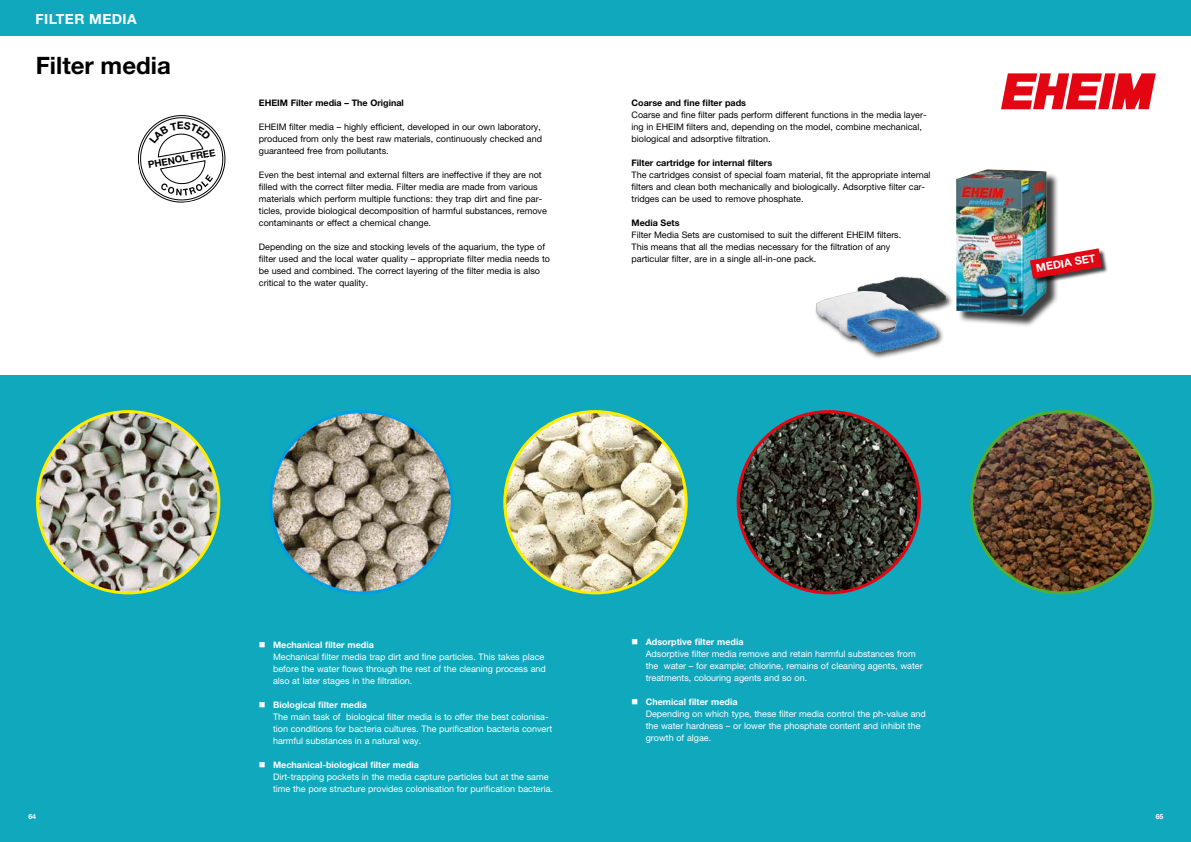
<style>
.page{position:relative;width:1191px;height:842px;background:#fff}
.page>*{position:absolute;margin:0;border:0;box-sizing:border-box;transform-origin:0 0}
.t1{font:700 24px "Helvetica Neue LT Pro";color:#000}
.t2{font:700 14px "Helvetica Neue LT Pro";letter-spacing:.03em;color:#fff}
.t3{font:700 10.9px "Helvetica Neue LT Pro";color:#fff}
.t4{font:700 9.7px "Helvetica Neue LT Pro";color:#000}
.t5{font:9px/12px "Helvetica Neue LT Pro";color:#000}
.t6{font:9px/12px "Helvetica Neue LT Pro";color:#fff}
.t7{font:700 9px "Helvetica Neue LT Pro";color:#000}
.t8{font:700 7px "Helvetica Neue LT Pro";color:#fff}
.s1{font-weight:700}
</style>
<div class="page">
<div style="left:0;top:0;width:1191px;height:36px;background:#0fa8bd"></div>
<div style="left:0;top:375px;width:1191px;height:467px;background:#0fa8bd"></div>
<div style="left:957px;top:171px;width:101px;height:157px;background:#000;opacity:.75"></div>
<img style="left:956px;top:169px;width:90px;height:147px">
<div style="left:855px;top:275px;width:99px;height:47px;background:#000;opacity:.75"></div>
<svg style="left:891px;top:277px;width:9px;height:3px"></svg>
<div style="left:814px;top:289px;width:104px;height:56px;background:#000;opacity:.75"></div>
<img style="left:816px;top:291px;width:94px;height:46px">
<div style="left:845px;top:307px;width:100px;height:53px;background:#000;opacity:.75"></div>
<img style="left:877px;top:308px;width:14px;height:4px">
<img style="left:38px;top:412px;width:181px;height:181px;border-radius:91px">
<img style="left:505px;top:412px;width:181px;height:181px;border-radius:91px">
<img style="left:971px;top:412px;width:182px;height:181px;border-radius:91px">
<img style="left:738px;top:412px;width:181px;height:181px;border-radius:91px">
<svg style="left:1001px;top:73px;width:154px;height:36px"></svg>
<img style="left:271px;top:412px;width:181px;height:181px;border-radius:91px">
<div style="left:1031px;top:249px;width:77px;height:37px;background:#000;opacity:.75"></div>
<svg style="left:1029px;top:248px;width:72px;height:31px;background:#bd4953"></svg>
<svg style="left:137px;top:115px;width:89px;height:88px"></svg>
<h2 class="t2" style="left:35px;top:10px;width:103px">FILTER MEDIA</h2>
<h1 class="t1" style="left:36px;top:50px;width:136px">Filter media</h1>
<p class="t4" style="left:147px;top:158px;width:70px;rotate:-10deg">PHENOL FREE</p>
<p class="t7" style="left:259px;top:97px;width:147px">EHEIM Filter media – The Original</p>
<p class="t5" style="left:259px;top:120px;width:285px">EHEIM filter media – highly efficient, developed in our own laboratory, produced from only the best raw materials, continuously checked and guaranteed free from pollutants.</p>
<p class="t5" style="left:259px;top:168px;width:289px">Even the best internal and external filters are ineffective if they are not filled with the correct filter media. Filter media are made from various materials which perform multiple functions: they trap dirt and fine par&shy;ticles, provide biological decomposition of harmful substances, remove contaminants or effect a chemical change.</p>
<p class="t5" style="left:259px;top:240px;width:293px">Depending on the size and stocking levels of the aquarium, the type of filter used and the local water quality – appropriate filter media needs to be used and combined. The correct layering of the filter media is also critical to the water quality.</p>
<p class="t7" style="left:631px;top:97px;width:116px">Coarse and fine filter pads</p>
<p class="t5" style="left:631px;top:108px;width:296px">Coarse and fine filter pads perform different functions in the media layer&shy;ing in EHEIM filters and, depending on the model, combine mechanical, biological and adsorptive filtration.</p>
<p class="t7" style="left:631px;top:157px;width:142px">Filter cartridge for internal filters</p>
<p class="t5" style="left:631px;top:168px;width:300px">The cartridges consist of special foam material, fit the appropriate internal filters and clean both mechanically and biologically. Adsorptive filter car&shy;tridges can be used to remove phosphate.</p>
<p class="t7" style="left:631px;top:217px;width:50px">Media Sets</p>
<p class="t5" style="left:631px;top:228px;width:271px">Filter Media Sets are customised to suit the different EHEIM filters.<br>This means that all the medias necessary for the filtration of any particular filter, are in a single all-in-one pack.</p>
<p class="t3" style="left:1035px;top:262px;width:62px;rotate:-10deg">MEDIA SET</p>
<p class="t6" style="left:273px;top:639px;width:274px;text-indent:-14px">■ <span class="s1">Mechanical filter media<br></span>Mechanical filter media trap dirt and fine particles. This takes place before the water flows through the rest of the cleaning process and also at later stages in the filtration.</p>
<p class="t6" style="left:273px;top:699px;width:281px;text-indent:-14px">■ <span class="s1">Biological filter media<br></span>The main task of biological filter media is to offer the best colonisa&shy;tion conditions for bacteria cultures. The purification bacteria convert harmful substances in a natural way.</p>
<p class="t6" style="left:273px;top:759px;width:281px;text-indent:-14px">■ <span class="s1">Mechanical-biological filter media<br></span>Dirt-trapping pockets in the media capture particles but at the same time the pore structure provides colonisation for purification bacteria.</p>
<p class="t6" style="left:645px;top:635px;width:278px;text-indent:-14px">■ <span class="s1">Adsorptive filter media<br></span>Adsorptive filter media remove and retain harmful substances from the water – for example; chlorine, remains of cleaning agents, water treatments, colouring agents and so on.</p>
<p class="t6" style="left:645px;top:695px;width:282px;text-indent:-14px">■ <span class="s1">Chemical filter media<br></span>Depending on which type, these filter media control the ph-value and the water hardness – or lower the phosphate content and inhibit the growth of algae.</p>
<p class="t8" style="left:28px;top:812px;width:9px">64</p>
<p class="t8" style="left:1155px;top:812px;width:9px">65</p>
</div>
